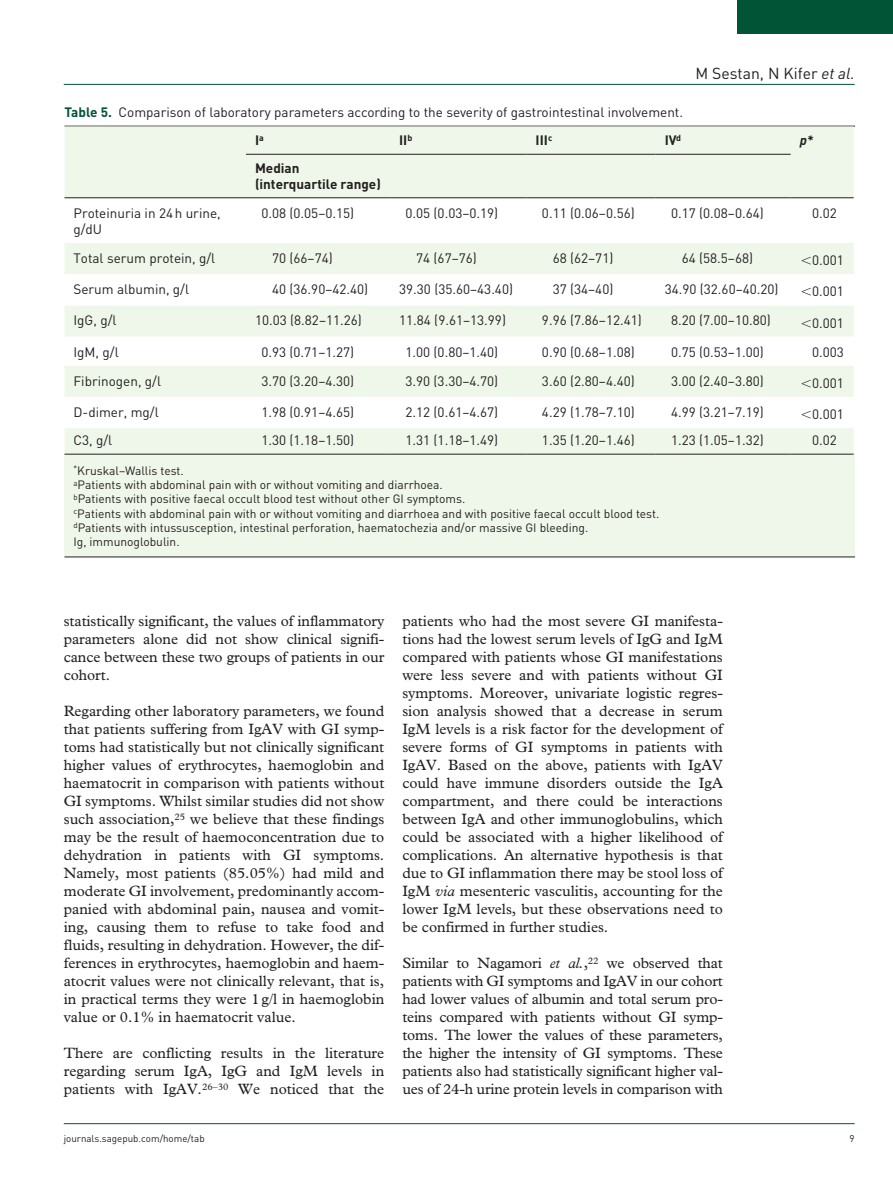
<style>
.page{position:relative;width:893px;height:1191px;background:#fff}
.page>*{position:absolute;margin:0;border:0;box-sizing:border-box;transform-origin:0 0}
.t1{font:15.75px "DIN";color:#231f20}
.t2{font:15px/18px "Plantin Std";color:#231f20;text-align:justify}
.t3{font:13.5px/28.5px "DIN";color:#231f20}
.t4{font:700 13.5px/15.8px "DIN";color:#231f20}
.t5{font:italic 700 13.5px "DIN";color:#231f20}
.t6{font:12px/14.2px "DIN";color:#231f20}
.t7{font:9.75px "DIN";color:#231f20}
.s1{font-style:italic}
.s2{font-weight:700;color:#015436}
.s3{font-weight:700}
</style>
<div class="page">
<hr style="left:64px;top:84px;width:791px;height:1px;background:#015436">
<hr style="left:64px;top:1123px;width:791px;height:1px;background:#015436">
<div style="left:738px;top:0;width:155px;height:34px;background:#015436"></div>
<div style="left:64px;top:453px;width:791px;height:103px;background:#eff7ea"></div>
<hr style="left:64px;top:126px;width:791px;height:1px;background:#231f20">
<hr style="left:64px;top:556px;width:791px;height:1px;background:#231f20">
<div style="left:64px;top:126px;width:790px;height:328px;background:#eff7ea"></div>
<svg style="left:64px;top:198px;width:790px;height:230px"></svg>
<hr style="left:64px;top:454px;width:182px;height:1px;background:#231f20">
<hr style="left:246px;top:454px;width:144px;height:1px;background:#231f20">
<hr style="left:390px;top:454px;width:137px;height:1px;background:#231f20">
<hr style="left:527px;top:454px;width:129px;height:1px;background:#231f20">
<hr style="left:656px;top:454px;width:135px;height:1px;background:#231f20">
<hr style="left:791px;top:454px;width:63px;height:1px;background:#231f20">
<hr style="left:64px;top:197px;width:182px;height:1px;background:#231f20">
<hr style="left:246px;top:197px;width:144px;height:1px;background:#231f20">
<hr style="left:390px;top:197px;width:137px;height:1px;background:#231f20">
<hr style="left:527px;top:197px;width:129px;height:1px;background:#231f20">
<hr style="left:656px;top:197px;width:135px;height:1px;background:#231f20">
<hr style="left:791px;top:197px;width:63px;height:1px;background:#231f20">
<hr style="left:246px;top:154px;width:144px;height:1px;background:#231f20">
<hr style="left:390px;top:154px;width:137px;height:1px;background:#231f20">
<hr style="left:527px;top:154px;width:129px;height:1px;background:#231f20">
<hr style="left:656px;top:154px;width:135px;height:1px;background:#231f20">
<svg style="left:802px;top:257px;width:9px;height:8px"></svg>
<svg style="left:802px;top:288px;width:9px;height:8px"></svg>
<svg style="left:802px;top:319px;width:9px;height:8px"></svg>
<svg style="left:802px;top:380px;width:9px;height:7px"></svg>
<svg style="left:802px;top:411px;width:9px;height:8px"></svg>
<p class="t1" style="left:695px;top:63px;width:161px">M Sestan, N Kifer <span class="s1">et al.</span></p>
<p class="t3" style="left:255px;top:97px;width:430px;text-indent:-190px"><span class="s2">Table 5.</span> Comparison of laboratory parameters according to the severity of gastrointestinal involvement.<br><span class="s3">I</span><sup>a</sup></p>
<p class="t4" style="left:399px;top:132px;width:15px">II<sup>b</sup></p>
<p class="t4" style="left:536px;top:132px;width:18px">III<sup>c</sup></p>
<p class="t4" style="left:665px;top:132px;width:18px">IV<sup>d</sup></p>
<p class="t5" style="left:800px;top:132px;width:15px">p*</p>
<p class="t4" style="left:255px;top:160px;width:127px">Median (interquartile range)</p>
<p class="t3" style="left:73px;top:205px;width:149px;line-height:15.8px">Proteinuria in 24h urine, g/dU</p>
<p class="t3" style="left:261px;top:199px;width:94px">0.08 (0.05–0.15)</p>
<p class="t3" style="left:405px;top:199px;width:94px">0.05 (0.03–0.19)</p>
<p class="t3" style="left:542px;top:199px;width:94px">0.11 (0.06–0.56)</p>
<p class="t3" style="left:671px;top:199px;width:94px">0.17 (0.08–0.64)</p>
<p class="t3" style="left:812px;top:199px;width:26px">0.02</p>
<p class="t3" style="left:73px;top:243px;width:143px">Total serum protein, g/l</p>
<p class="t3" style="left:272px;top:243px;width:62px">70 (66–74)</p>
<p class="t3" style="left:416px;top:243px;width:62px">74 (67–76)</p>
<p class="t3" style="left:553px;top:243px;width:62px">68 (62–71)</p>
<p class="t3" style="left:682px;top:243px;width:73px">64 (58.5–68)</p>
<p class="t3" style="left:812px;top:246px;width:33px">0.001</p>
<p class="t3" style="left:73px;top:275px;width:117px">Serum albumin, g/l</p>
<p class="t3" style="left:272px;top:275px;width:98px">40 (36.90–42.40)</p>
<p class="t3" style="left:399px;top:275px;width:115px">39.30 (35.60–43.40)</p>
<p class="t3" style="left:553px;top:275px;width:62px">37 (34–40)</p>
<p class="t3" style="left:665px;top:275px;width:115px">34.90 (32.60–40.20)</p>
<p class="t3" style="left:812px;top:277px;width:33px">0.001</p>
<p class="t3" style="left:73px;top:306px;width:44px">IgG, g/l</p>
<p class="t3" style="left:255px;top:306px;width:108px">10.03 (8.82–11.26)</p>
<p class="t3" style="left:399px;top:306px;width:108px">11.84 (9.61–13.99)</p>
<p class="t3" style="left:542px;top:306px;width:101px">9.96 (7.86–12.41)</p>
<p class="t3" style="left:671px;top:306px;width:101px">8.20 (7.00–10.80)</p>
<p class="t3" style="left:812px;top:308px;width:33px">0.001</p>
<p class="t3" style="left:73px;top:337px;width:47px">IgM, g/l</p>
<p class="t3" style="left:261px;top:337px;width:94px">0.93 (0.71–1.27)</p>
<p class="t3" style="left:405px;top:337px;width:94px">1.00 (0.80–1.40)</p>
<p class="t3" style="left:542px;top:337px;width:94px">0.90 (0.68–1.08)</p>
<p class="t3" style="left:671px;top:337px;width:94px">0.75 (0.53–1.00)</p>
<p class="t3" style="left:812px;top:337px;width:33px">0.003</p>
<p class="t3" style="left:73px;top:366px;width:89px">Fibrinogen, g/l</p>
<p class="t3" style="left:261px;top:366px;width:94px">3.70 (3.20–4.30)</p>
<p class="t3" style="left:405px;top:366px;width:94px">3.90 (3.30–4.70)</p>
<p class="t3" style="left:542px;top:366px;width:94px">3.60 (2.80–4.40)</p>
<p class="t3" style="left:671px;top:366px;width:94px">3.00 (2.40–3.80)</p>
<p class="t3" style="left:812px;top:368px;width:33px">0.001</p>
<p class="t3" style="left:73px;top:397px;width:87px">D-dimer, mg/l</p>
<p class="t3" style="left:261px;top:397px;width:94px">1.98 (0.91–4.65)</p>
<p class="t3" style="left:405px;top:397px;width:94px">2.12 (0.61–4.67)</p>
<p class="t3" style="left:542px;top:397px;width:94px">4.29 (1.78–7.10)</p>
<p class="t3" style="left:671px;top:397px;width:94px">4.99 (3.21–7.19)</p>
<p class="t3" style="left:812px;top:400px;width:33px">0.001</p>
<p class="t3" style="left:73px;top:426px;width:40px">C3, g/l</p>
<p class="t3" style="left:261px;top:426px;width:94px">1.30 (1.18–1.50)</p>
<p class="t3" style="left:405px;top:426px;width:94px">1.31 (1.18–1.49)</p>
<p class="t3" style="left:542px;top:426px;width:94px">1.35 (1.20–1.46)</p>
<p class="t3" style="left:671px;top:426px;width:94px">1.23 (1.05–1.32)</p>
<p class="t3" style="left:812px;top:426px;width:26px">0.02</p>
<p class="t6" style="left:74px;top:463px;width:587px"><sup>*</sup>Kruskal–Wallis test.<br><sup>a</sup>Patients with abdominal pain with or without vomiting and diarrhoea.<br><sup>b</sup>Patients with positive faecal occult blood test without other GI symptoms.<br><sup>c</sup>Patients with abdominal pain with or without vomiting and diarrhoea and with positive faecal occult blood test. <sup>d</sup>Patients with intussusception, intestinal perforation, haematochezia and/or massive GI bleeding.<br>Ig, immunoglobulin.</p>
<p class="t2" style="left:64px;top:612px;width:322px">statistically significant, the values of inflammatory parameters alone did not show clinical signifi&shy;cance between these two groups of patients in our cohort.</p>
<p class="t2" style="left:64px;top:702px;width:322px">Regarding other laboratory parameters, we found that patients suffering from IgAV with GI symp&shy;toms had statistically but not clinically significant higher values of erythrocytes, haemoglobin and haematocrit in comparison with patients without GI symptoms. Whilst similar studies did not show such association,<sup>25</sup> we believe that these findings may be the result of haemoconcentration due to dehydration in patients with GI symptoms.<br>Namely, most patients (85.05%) had mild and moderate GI involvement, predominantly accom&shy;panied with abdominal pain, nausea and vomit&shy;ing, causing them to refuse to take food and fluids, resulting in dehydration. However, the dif&shy;ferences in erythrocytes, haemoglobin and haem&shy;atocrit values were not clinically relevant, that is, in practical terms they were 1g/l in haemoglobin value or 0.1% in haematocrit value.</p>
<p class="t2" style="left:64px;top:1044px;width:322px">There are conflicting results in the literature regarding serum IgA, IgG and IgM levels in patients with IgAV.<sup>26–30</sup> We noticed that the</p>
<p class="t2" style="left:402px;top:612px;width:322px">patients who had the most severe GI manifesta&shy;tions had the lowest serum levels of IgG and IgM compared with patients whose GI manifestations were less severe and with patients without GI symptoms. Moreover, univariate logistic regres&shy;sion analysis showed that a decrease in serum IgM levels is a risk factor for the development of severe forms of GI symptoms in patients with IgAV. Based on the above, patients with IgAV could have immune disorders outside the IgA compartment, and there could be interactions between IgA and other immunoglobulins, which could be associated with a higher likelihood of complications. An alternative hypothesis is that due to GI inflammation there may be stool loss of IgM <span class="s1">via</span> mesenteric vasculitis, accounting for the lower IgM levels, but these observations need to be confirmed in further studies.</p>
<p class="t2" style="left:402px;top:954px;width:322px">Similar to Nagamori <span class="s1">et al.</span>,<sup>22</sup> we observed that patients with GI symptoms and IgAV in our cohort had lower values of albumin and total serum pro&shy;teins compared with patients without GI symp&shy;toms. The lower the values of these parameters, the higher the intensity of GI symptoms. These patients also had statistically significant higher val&shy;ues of 24-h urine protein levels in comparison with</p>
<p class="t7" style="left:64px;top:1132px;width:142px">journals.sagepub.com/home/tab</p>
<p class="t7" style="left:850px;top:1132px;width:7px">9</p>
</div>
